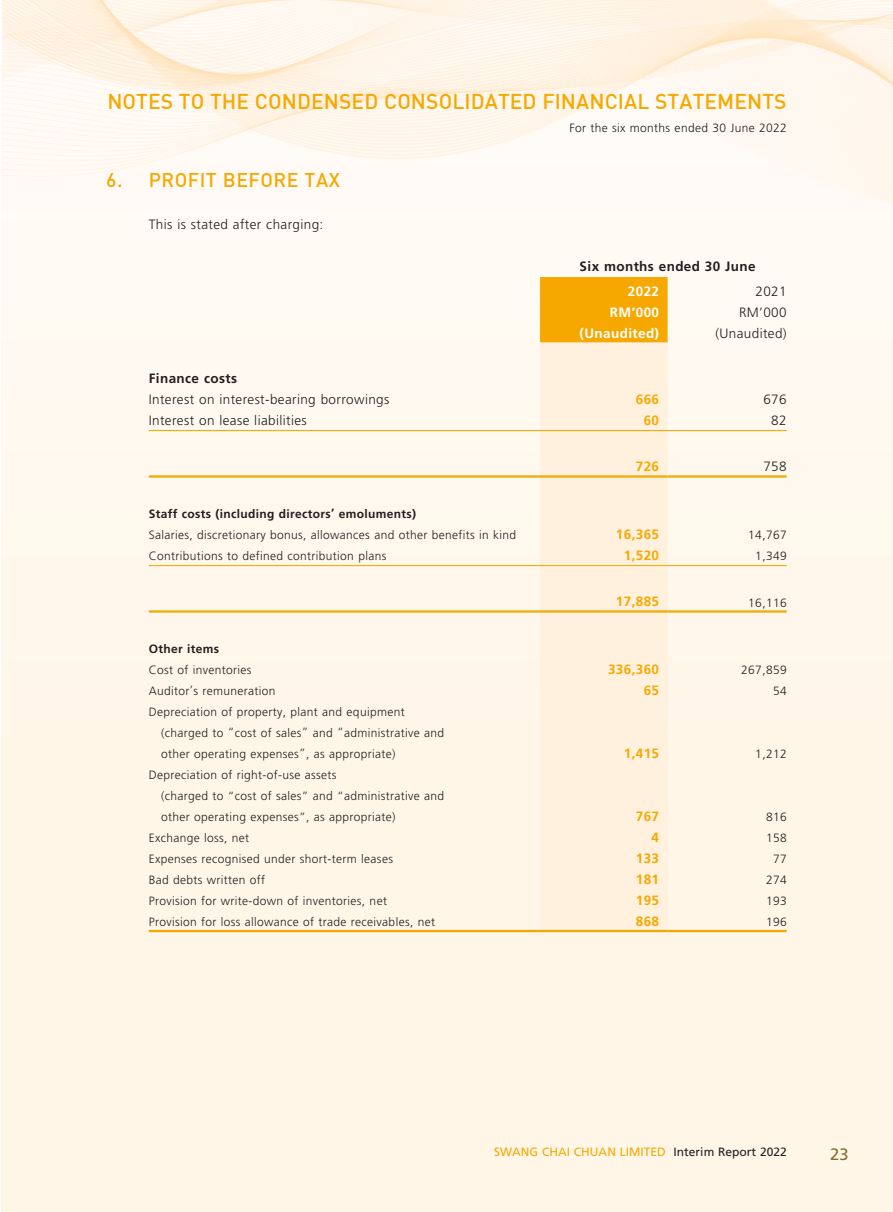
<style>
.page{position:relative;width:893px;height:1212px;background:#fff}
.page>*{position:absolute;margin:0;border:0;box-sizing:border-box;transform-origin:0 0}
.t1{font:21px "DIN Medium";letter-spacing:.005em;color:#f6a800}
.t2{font:19.5px "DIN Medium";letter-spacing:.025em;color:#f6a800}
.t3{font:16.5px "Frutiger LT Std";color:#866c2a}
.t4{font:300 13.5px "Frutiger LT Std";letter-spacing:.03em;color:#231f20}
.t5{font:700 13.5px "Frutiger LT Std";letter-spacing:.03em;color:#f6a800}
.t6{font:700 13.5px "Frutiger LT Std";letter-spacing:.03em;color:#231f20}
.t7{font:700 13.5px "Frutiger LT Std";letter-spacing:.03em;color:#fff}
.t8{font:300 12px/21px "Frutiger LT Std";letter-spacing:.03em;color:#231f20}
.t9{font:700 12px "Frutiger LT Std";letter-spacing:.03em;color:#231f20}
.t10{font:12px "Frutiger LT Std";letter-spacing:.005em;color:#f6a800}
.s1{color:#231f20}
</style>
<div class="page">
<div style="left:2px;top:0;width:891px;height:1212px;background:#fff6e8"></div>
<img style="left:2px;top:0;width:891px;height:212px">
<div style="left:540px;top:277px;width:128px;height:66px;background:#f6a800"></div>
<div style="left:540px;top:343px;width:128px;height:587px;background:#fff1dd"></div>
<hr style="left:149px;top:430px;width:391px;height:1px;background:#f6a800">
<hr style="left:540px;top:430px;width:128px;height:1px;background:#f6a800">
<hr style="left:668px;top:430px;width:119px;height:1px;background:#f6a800">
<hr style="left:149px;top:475px;width:391px;height:3px;background:#f6a800">
<hr style="left:540px;top:475px;width:128px;height:3px;background:#f6a800">
<hr style="left:668px;top:475px;width:119px;height:3px;background:#f6a800">
<hr style="left:149px;top:565px;width:391px;height:1px;background:#f6a800">
<hr style="left:540px;top:565px;width:128px;height:1px;background:#f6a800">
<hr style="left:668px;top:565px;width:119px;height:1px;background:#f6a800">
<hr style="left:149px;top:610px;width:391px;height:3px;background:#f6a800">
<hr style="left:540px;top:610px;width:128px;height:3px;background:#f6a800">
<hr style="left:668px;top:610px;width:119px;height:3px;background:#f6a800">
<hr style="left:149px;top:930px;width:391px;height:2px;background:#f6a800">
<hr style="left:540px;top:930px;width:128px;height:2px;background:#f6a800">
<hr style="left:668px;top:930px;width:119px;height:2px;background:#f6a800">
<h1 class="t1" style="left:107px;top:88px;width:681px">NOTES TO THE CONDENSED CONSOLIDATED FINANCIAL STATEMENTS</h1>
<h2 class="t2" style="left:106px;top:167px;width:235px">6. PROFIT BEFORE TAX</h2>
<p class="t4" style="left:149px;top:216px;width:176px">This is stated after charging:</p>
<p class="t8" style="left:570px;top:118px;width:219px">For the six months ended 30 June 2022</p>
<p class="t6" style="left:580px;top:258px;width:177px">Six months ended 30 June</p>
<p class="t7" style="left:628px;top:284px;width:33px">2022</p>
<p class="t4" style="left:755px;top:284px;width:33px">2021</p>
<p class="t7" style="left:610px;top:305px;width:51px">RM’000</p>
<p class="t4" style="left:739px;top:305px;width:49px">RM’000</p>
<p class="t7" style="left:580px;top:326px;width:81px">(Unaudited)</p>
<p class="t4" style="left:715px;top:326px;width:73px">(Unaudited)</p>
<p class="t6" style="left:149px;top:370px;width:90px">Finance costs</p>
<p class="t4" style="left:149px;top:392px;width:242px">Interest on interest-bearing borrowings</p>
<p class="t5" style="left:636px;top:391px;width:25px">666</p>
<p class="t4" style="left:763px;top:392px;width:25px">676</p>
<p class="t4" style="left:149px;top:413px;width:159px">Interest on lease liabilities</p>
<p class="t5" style="left:644px;top:412px;width:17px">60</p>
<p class="t4" style="left:771px;top:413px;width:17px">82</p>
<p class="t5" style="left:636px;top:459px;width:25px">726</p>
<p class="t4" style="left:763px;top:459px;width:25px">758</p>
<p class="t9" style="left:149px;top:507px;width:269px">Staff costs (including directors’ emoluments)</p>
<p class="t8" style="left:149px;top:525px;width:369px">Salaries, discretionary bonus, allowances and other benefits in kind</p>
<p class="t5" style="left:616px;top:526px;width:45px">16,365</p>
<p class="t8" style="left:748px;top:525px;width:40px">14,767</p>
<p class="t8" style="left:149px;top:546px;width:239px">Contributions to defined contribution plans</p>
<p class="t5" style="left:624px;top:547px;width:37px">1,520</p>
<p class="t8" style="left:755px;top:546px;width:33px">1,349</p>
<p class="t5" style="left:616px;top:594px;width:45px">17,885</p>
<p class="t8" style="left:748px;top:592px;width:40px">16,116</p>
<p class="t9" style="left:149px;top:642px;width:72px">Other items</p>
<p class="t8" style="left:149px;top:660px;width:104px">Cost of inventories</p>
<p class="t5" style="left:608px;top:661px;width:53px">336,360</p>
<p class="t8" style="left:741px;top:660px;width:47px">267,859</p>
<p class="t8" style="left:149px;top:681px;width:128px">Auditor’s remuneration</p>
<p class="t5" style="left:644px;top:682px;width:17px">65</p>
<p class="t8" style="left:773px;top:681px;width:15px">54</p>
<p class="t8" style="left:161px;top:702px;width:285px;text-indent:-12px">Depreciation of property, plant and equipment (charged to “cost of sales” and “administrative and other operating expenses”, as appropriate)</p>
<p class="t5" style="left:624px;top:745px;width:37px">1,415</p>
<p class="t8" style="left:755px;top:744px;width:33px">1,212</p>
<p class="t8" style="left:161px;top:765px;width:285px;text-indent:-12px">Depreciation of right-of-use assets<br>(charged to “cost of sales” and “administrative and other operating expenses”, as appropriate)</p>
<p class="t5" style="left:636px;top:808px;width:25px">767</p>
<p class="t8" style="left:766px;top:807px;width:22px">816</p>
<p class="t8" style="left:149px;top:828px;width:102px">Exchange loss, net</p>
<p class="t5" style="left:652px;top:829px;width:9px">4</p>
<p class="t8" style="left:766px;top:828px;width:22px">158</p>
<p class="t8" style="left:149px;top:849px;width:246px">Expenses recognised under short-term leases</p>
<p class="t5" style="left:636px;top:850px;width:25px">133</p>
<p class="t8" style="left:773px;top:849px;width:15px">77</p>
<p class="t8" style="left:149px;top:870px;width:118px">Bad debts written off</p>
<p class="t5" style="left:636px;top:871px;width:25px">181</p>
<p class="t8" style="left:766px;top:870px;width:22px">274</p>
<p class="t8" style="left:149px;top:891px;width:240px">Provision for write-down of inventories, net</p>
<p class="t5" style="left:636px;top:892px;width:25px">195</p>
<p class="t8" style="left:766px;top:891px;width:22px">193</p>
<p class="t8" style="left:149px;top:912px;width:288px">Provision for loss allowance of trade receivables, net</p>
<p class="t5" style="left:636px;top:913px;width:25px">868</p>
<p class="t8" style="left:766px;top:912px;width:22px">196</p>
<p class="t10" style="left:494px;top:1145px;width:294px">SWANG CHAI CHUAN LIMITED <span class="s1">Interim Report 2022</span></p>
<h3 class="t3" style="left:830px;top:1144px;width:20px">23</h3>
</div>
